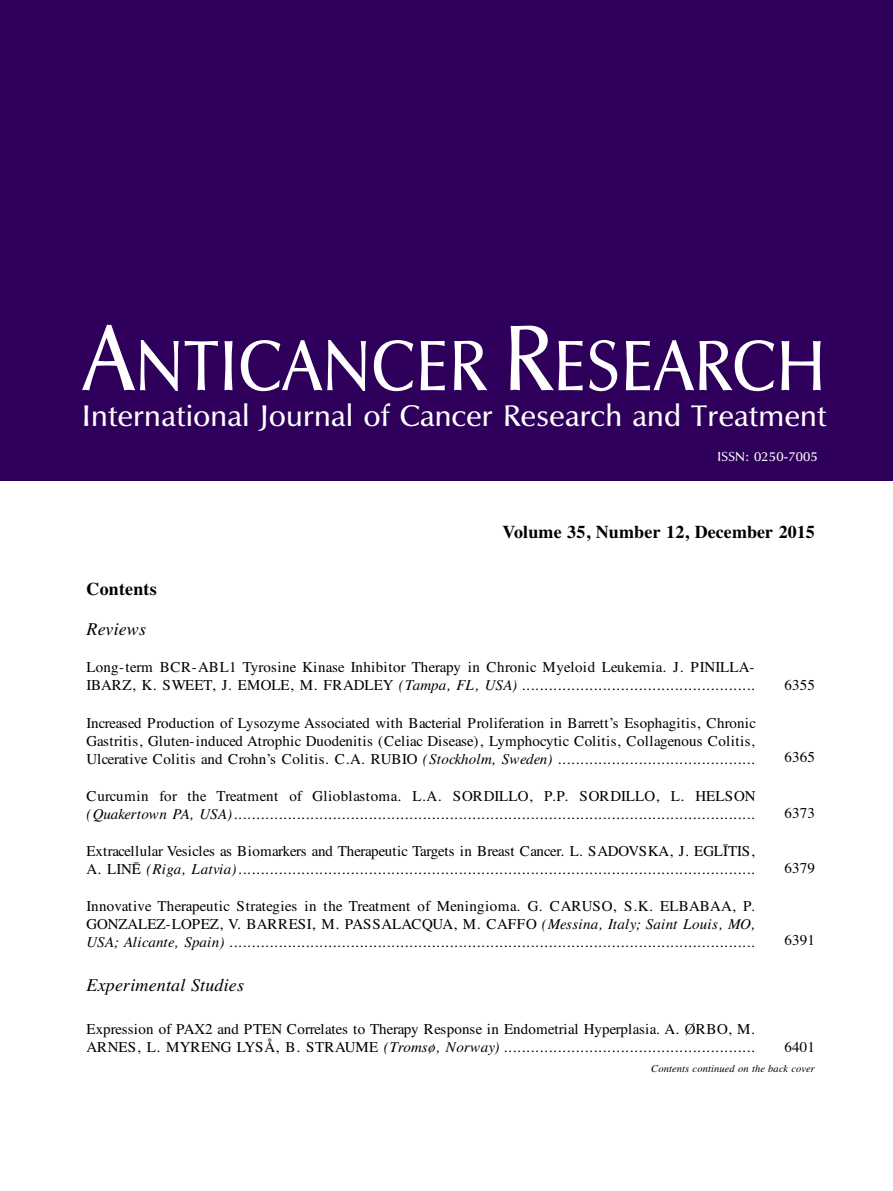
<style>
.page{position:relative;width:893px;height:1191px;background:#fff}
.page>*{position:absolute;margin:0;border:0;box-sizing:border-box;transform-origin:0 0}
.t1{font:73.5px "UB Optima";letter-spacing:.01em;color:#fff;scale:.9 1}
.t2{font:30.75px "UB Optima";letter-spacing:.01em;color:#fff}
.t3{font:700 18px "Times";letter-spacing:.01em;color:#000}
.t4{font:italic 18px "Times";letter-spacing:.01em;color:#000}
.t5{font:15px/18px "Times";letter-spacing:.01em;color:#000}
.t6{font:italic 15px/18px "Times";letter-spacing:.01em;color:#000}
.t7{font:13.5px "UB Optima";letter-spacing:.01em;color:#fff}
.t8{font:italic 10.5px "Times";letter-spacing:.01em;color:#000}
.s1{font-size:96px}
.s2{font-style:italic}
.s3{font-style:normal}
</style>
<div class="page">
<div style="left:0;top:0;width:893px;height:480px;background:#2e005b"></div>
<h1 class="t1" style="left:83px;top:326px;width:827px"><span class="s1">A</span>NTICANCER <span class="s1">R</span>ESEARCH</h1>
<h2 class="t2" style="left:82px;top:399px;width:746px">International Journal of Cancer Research and Treatment</h2>
<p class="t7" style="left:717px;top:449px;width:102px">ISSN: 0250-7005</p>
<p class="t3" style="left:503px;top:521px;width:314px">Volume 35, Number 12, December 2015</p>
<p class="t3" style="left:87px;top:578px;width:72px">Contents</p>
<p class="t4" style="left:87px;top:618px;width:61px">Reviews</p>
<p class="t5" style="left:87px;top:658px;width:670px">Long-term BCR-ABL1 Tyrosine Kinase Inhibitor Therapy in Chronic Myeloid Leukemia. J. PINILLA-<br>IBARZ, K. SWEET, J. EMOLE, M. FRADLEY <span class="s2">(Tampa, FL, USA) ....................................................</span></p>
<p class="t5" style="left:87px;top:713px;width:671px;text-align:justify">Increased Production of Lysozyme Associated with Bacterial Proliferation in Barrett’s Esophagitis, Chronic Gastritis, Gluten-induced Atrophic Duodenitis (Celiac Disease), Lymphocytic Colitis, Collagenous Colitis, Ulcerative Colitis and Crohn’s Colitis. C.A. RUBIO <span class="s2">(Stockholm, Sweden) ............................................</span></p>
<p class="t5" style="left:87px;top:786px;width:671px">Curcumin for the Treatment of Glioblastoma. L.A. SORDILLO, P.P. SORDILLO, L. HELSON</p>
<p class="t6" style="left:87px;top:804px;width:670px">(Quakertown PA, USA)....................................................................................................................</p>
<p class="t6" style="left:87px;top:841px;width:670px"><span class="s3">Extracellular Vesicles as Biomarkers and Therapeutic Targets in Breast Cancer. L. SADOVSKA, J. EGLĪTIS,<br>A. LINĒ</span> (Riga, Latvia)...................................................................................................................</p>
<p class="t6" style="left:87px;top:897px;width:670px;text-align:justify"><span class="s3">Innovative Therapeutic Strategies in the Treatment of Meningioma. G. CARUSO, S.K. ELBABAA, P.<br>GONZALEZ-LOPEZ, V. BARRESI, M. PASSALACQUA, M. CAFFO</span> (Messina, Italy; Saint Louis, MO, USA; Alicante, Spain) .....................................................................................................................</p>
<p class="t4" style="left:87px;top:974px;width:159px">Experimental Studies</p>
<p class="t5" style="left:87px;top:1020px;width:670px">Expression of PAX2 and PTEN Correlates to Therapy Response in Endometrial Hyperplasia. A. ØRBO, M.<br>ARNES, L. MYRENG LYSÅ, B. STRAUME <span class="s2">(Tromsø, Norway) ........................................................</span></p>
<p class="t5" style="left:784px;top:676px;width:32px">6355</p>
<p class="t5" style="left:784px;top:748px;width:32px">6365</p>
<p class="t5" style="left:784px;top:803px;width:32px">6373</p>
<p class="t5" style="left:784px;top:859px;width:32px">6379</p>
<p class="t5" style="left:784px;top:931px;width:32px">6391</p>
<p class="t5" style="left:784px;top:1037px;width:32px">6401</p>
<p class="t8" style="left:651px;top:1062px;width:165px">Contents continued on the back cover</p>
</div>
